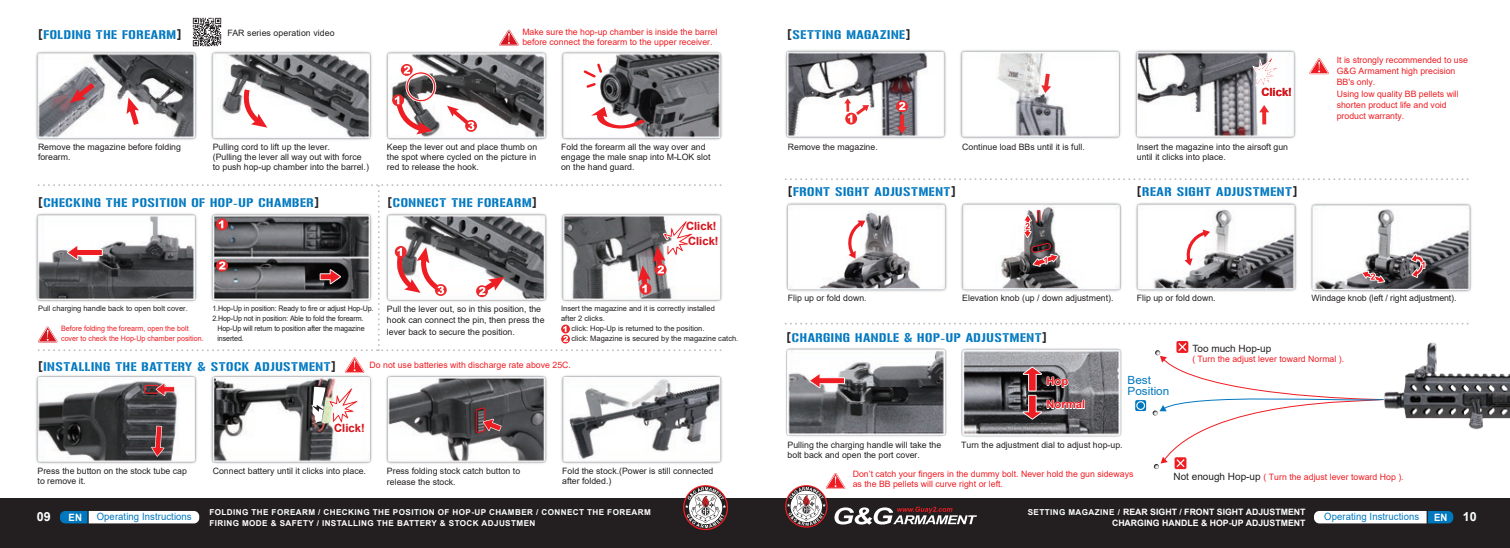
<style>
.page{position:relative;width:1510px;height:548px;background:#fff}
.page>*{position:absolute;margin:0;border:0;box-sizing:border-box;transform-origin:0 0}
.t1{font:12.5px "Gunplay";letter-spacing:.05em;color:#0078c0}
.t2{font:700 12.5px "Arial";color:#fff}
.t3{font:700 11.25px/14.6px "Arial";color:#d7171f}
.t4{font:11.25px/11.2px "Arial";color:#0078c0;scale:1.04 1}
.t5{font:700 11.25px/23.1px "Arial";color:#ee1d23}
.t6{font:700 10.12px "Arial";color:#fff;scale:.95 1}
.t7{font:10px "Arial";letter-spacing:.01em;color:#0078c0;scale:.95 1}
.t8{font:10px "Arial";color:#231f20}
.t9{font:8.75px/10px "Arial";color:#231f20}
.t10{font:8.75px/11.2px "Arial";color:#ee1d23}
.t11{font:700 8.75px/11.2px "Arial";color:#fff;text-align:right}
.t12{font:700 8.12px/11.2px "Arial";letter-spacing:.05em;color:#fff}
.t13{font:7.5px/10px "Arial";color:#231f20}
.t14{font:7.5px/10px "Arial";color:#231f20;scale:.95 1}
.t15{font:7.5px/10px "Arial";color:#ee1d23;scale:.95 1}
.s1{font-family:"DIN Pro";font-weight:700;color:#231f20}
.s2{font-size:10px;color:#231f20}
.s3{font-size:8.12px}
</style>
<div class="page">
<img style="left:36px;top:17px;width:1473px;height:453px">
<div style="left:0;top:498px;width:1509px;height:49px;background:#231f20"></div>
<svg style="left:683px;top:485px;width:45px;height:45px"></svg>
<svg style="left:1314px;top:511px;width:139px;height:12px;background:#cde2ef"></svg>
<svg style="left:60px;top:511px;width:139px;height:12px;background:#c9e0ee"></svg>
<svg style="left:345px;top:357px;width:19px;height:16px"></svg>
<svg style="left:785px;top:473px;width:192px;height:54px"></svg>
<svg style="left:1309px;top:58px;width:19px;height:16px"></svg>
<svg style="left:465px;top:120px;width:12px;height:12px"></svg>
<svg style="left:447px;top:105px;width:27px;height:25px"></svg>
<svg style="left:243px;top:84px;width:24px;height:45px"></svg>
<svg style="left:591px;top:107px;width:54px;height:24px"></svg>
<svg style="left:125px;top:97px;width:17px;height:33px"></svg>
<svg style="left:70px;top:78px;width:30px;height:25px"></svg>
<svg style="left:581px;top:62px;width:23px;height:28px"></svg>
<svg style="left:1135px;top:400px;width:11px;height:11px"></svg>
<svg style="left:1136px;top:401px;width:9px;height:9px"></svg>
<svg style="left:1152px;top:341px;width:232px;height:128px"></svg>
<svg style="left:151px;top:425px;width:13px;height:31px"></svg>
<svg style="left:312px;top:384px;width:52px;height:49px"></svg>
<svg style="left:809px;top:373px;width:36px;height:15px"></svg>
<svg style="left:1022px;top:366px;width:63px;height:53px;background:#816d70"></svg>
<svg style="left:844px;top:220px;width:21px;height:38px"></svg>
<svg style="left:1184px;top:229px;width:26px;height:36px"></svg>
<svg style="left:1023px;top:209px;width:35px;height:58px"></svg>
<svg style="left:1361px;top:270px;width:24px;height:13px"></svg>
<svg style="left:1410px;top:253px;width:15px;height:25px"></svg>
<svg style="left:1041px;top:74px;width:10px;height:19px"></svg>
<svg style="left:1259px;top:105px;width:10px;height:19px"></svg>
<hr style="left:900px;top:114px;width:4px;height:15px;background:#ec2a2d">
<svg style="left:897px;top:126px;width:10px;height:8px"></svg>
<svg style="left:845px;top:113px;width:12px;height:11px"></svg>
<svg style="left:844px;top:98px;width:25px;height:24px"></svg>
<svg style="left:896px;top:100px;width:12px;height:12px"></svg>
<svg style="left:899px;top:102px;width:6px;height:8px"></svg>
<svg style="left:1252px;top:57px;width:29px;height:32px"></svg>
<svg style="left:143px;top:382px;width:32px;height:14px"></svg>
<svg style="left:475px;top:406px;width:26px;height:27px"></svg>
<svg style="left:401px;top:64px;width:12px;height:12px"></svg>
<svg style="left:393px;top:66px;width:43px;height:69px"></svg>
<svg style="left:785px;top:322px;width:684px;height:2px"></svg>
<svg style="left:785px;top:178px;width:684px;height:2px"></svg>
<svg style="left:499px;top:30px;width:20px;height:16px"></svg>
<svg style="left:38px;top:184px;width:687px;height:167px"></svg>
<svg style="left:193px;top:18px;width:28px;height:28px"></svg>
<h1 class="t1" style="left:38px;top:26px;width:145px"><span class="s1">[</span>FOLDING THE FOREARM<span class="s1">]</span></h1>
<p class="t9" style="left:227px;top:28px;width:109px">FAR series operation video</p>
<p class="t10" style="left:522px;top:27px;width:197px;line-height:10px">Make sure the hop-up chamber is inside the barrel before connect the forearm to the upper receiver.</p>
<p class="t9" style="left:38px;top:141px;width:144px">Remove the magazine before folding forearm.</p>
<p class="t9" style="left:213px;top:141px;width:158px">Pulling cord to lift up the lever.<br>(Pulling the lever all way out with force to push hop-up chamber into the barrel.)</p>
<p class="t9" style="left:387px;top:141px;width:152px;text-align:justify">Keep the lever out and place thumb on the spot where cycled on the picture in red to release the hook.</p>
<p class="t9" style="left:561px;top:141px;width:151px">Fold the forearm all the way over and engage the male snap into M-LOK slot on the hand guard.</p>
<h1 class="t1" style="left:38px;top:194px;width:283px"><span class="s1">[</span>CHECKING THE POSITION OF HOP-UP CHAMBER<span class="s1">]</span></h1>
<h1 class="t1" style="left:387px;top:194px;width:151px"><span class="s1">[</span>CONNECT THE FOREARM<span class="s1">]</span></h1>
<p class="t3" style="left:686px;top:219px;width:34px">Click!<br>Click!</p>
<p class="t13" style="left:38px;top:303px;width:151px">Pull charging handle back to open bolt cover.</p>
<p class="t14" style="left:212px;top:303px;width:171px">1.Hop-Up in position: Ready to fire or adjust Hop-Up.<br>2.Hop-Up not in position: Able to fold the forearm.</p>
<p class="t14" style="left:217px;top:323px;width:157px">Hop-Up will return to position after the magazine inserted.</p>
<p class="t15" style="left:61px;top:323px;width:152px">Before folding the forearm, open the bolt cover to check the Hop-Up chamber position.</p>
<p class="t9" style="left:387px;top:303px;width:159px;line-height:11.2px">Pull the lever out, so in this position, the hook can connect the pin, then press the lever back to secure the position.</p>
<p class="t13" style="left:561px;top:303px;width:155px">Insert the magazine and it is correctly installed after 2 clicks.</p>
<p class="t13" style="left:571px;top:323px;width:168px">click: Hop-Up is returned to the position.<br>click: Magazine is secured by the magazine catch.</p>
<h1 class="t1" style="left:38px;top:358px;width:299px"><span class="s1">[</span>INSTALLING THE BATTERY &amp; STOCK ADJUSTMENT<span class="s1">]</span></h1>
<p class="t10" style="left:369px;top:359px;width:203px">Do not use batteries with discharge rate above 25C.</p>
<p class="t9" style="left:38px;top:465px;width:151px">Press the button on the stock tube cap to remove it.</p>
<p class="t3" style="left:334px;top:421px;width:32px">Click!</p>
<p class="t9" style="left:213px;top:465px;width:155px">Connect battery until it clicks into place.</p>
<p class="t9" style="left:387px;top:465px;width:135px;line-height:11.2px">Press folding stock catch button to release the stock.</p>
<p class="t9" style="left:562px;top:465px;width:153px">Fold the stock.(Power is still connected after folded.)</p>
<h1 class="t1" style="left:787px;top:25px;width:125px"><span class="s1">[</span>SETTING MAGAZINE<span class="s1">]</span></h1>
<p class="t9" style="left:788px;top:141px;width:91px">Remove the magazine.</p>
<p class="t3" style="left:1261px;top:85px;width:32px">Click!</p>
<p class="t9" style="left:962px;top:141px;width:124px">Continue load BBs until it is full.</p>
<p class="t9" style="left:1136px;top:141px;width:153px">Insert the magazine into the airsoft gun until it clicks into place.</p>
<h1 class="t1" style="left:788px;top:183px;width:170px"><span class="s1">[</span>FRONT SIGHT ADJUSTMENT<span class="s1">]</span></h1>
<h1 class="t1" style="left:1136px;top:183px;width:162px"><span class="s1">[</span>REAR SIGHT ADJUSTMENT<span class="s1">]</span></h1>
<p class="t10" style="left:1336px;top:54px;width:133px">It is strongly recommended to use<br>G&amp;G Armament high precision<br>BB's only.<br>Using low quality BB pellets will shorten product life and void product warranty.</p>
<p class="t9" style="left:788px;top:293px;width:80px">Flip up or fold down.</p>
<p class="t9" style="left:962px;top:293px;width:153px">Elevation knob (up / down adjustment).</p>
<p class="t9" style="left:1136px;top:293px;width:80px">Flip up or fold down.</p>
<p class="t9" style="left:1311px;top:293px;width:146px">Windage knob (left / right adjustment).</p>
<h1 class="t1" style="left:786px;top:328px;width:262px"><span class="s1">[</span>CHARGING HANDLE &amp; HOP-UP ADJUSTMENT<span class="s1">]</span></h1>
<p class="t5" style="left:1046px;top:369px;width:40px">Hop<br>Normal</p>
<p class="t4" style="left:1127px;top:374px;width:42px">Best<br>Position</p>
<p class="t9" style="left:787px;top:439px;width:155px">Pulling the charging handle will take the bolt back and open the port cover.</p>
<p class="t9" style="left:961px;top:439px;width:163px">Turn the adjustment dial to adjust hop-up.</p>
<p class="t8" style="left:1192px;top:341px;width:80px">Too much Hop-up</p>
<p class="t10" style="left:1192px;top:353px;width:153px">( Turn the adjust lever toward Normal ).</p>
<p class="t10" style="left:852px;top:469px;width:282px;line-height:10px">Don’t catch your fingers in the dummy bolt. Never hold the gun sideways as the BB pellets will curve right or left.</p>
<p class="t10" style="left:1173px;top:471px;width:232px"><span class="s2">Not enough Hop-up</span> ( Turn the adjust lever toward Hop ).</p>
<p class="t12" style="left:209px;top:506px;width:443px">FOLDING THE FOREARM / CHECKING THE POSITION OF HOP-UP CHAMBER / CONNECT THE FOREARM<br>FIRING MODE &amp; SAFETY / INSTALLING THE BATTERY &amp; STOCK ADJUSTMEN</p>
<p class="t11" style="left:1027px;top:506px;width:279px"><span class="s3">SETTING MAGAZINE /</span> REAR SIGHT / FRONT SIGHT ADJUSTMENT<br>CHARGING HANDLE &amp; HOP-UP ADJUSTMENT</p>
<h1 class="t2" style="left:37px;top:507px;width:15px">09</h1>
<h1 class="t2" style="left:1462px;top:507px;width:15px">10</h1>
<p class="t6" style="left:69px;top:509px;width:16px">EN</p>
<p class="t7" style="left:97px;top:509px;width:101px">Operating Instructions</p>
<p class="t7" style="left:1324px;top:509px;width:101px">Operating Instructions</p>
<p class="t6" style="left:1434px;top:509px;width:16px">EN</p>
</div>
